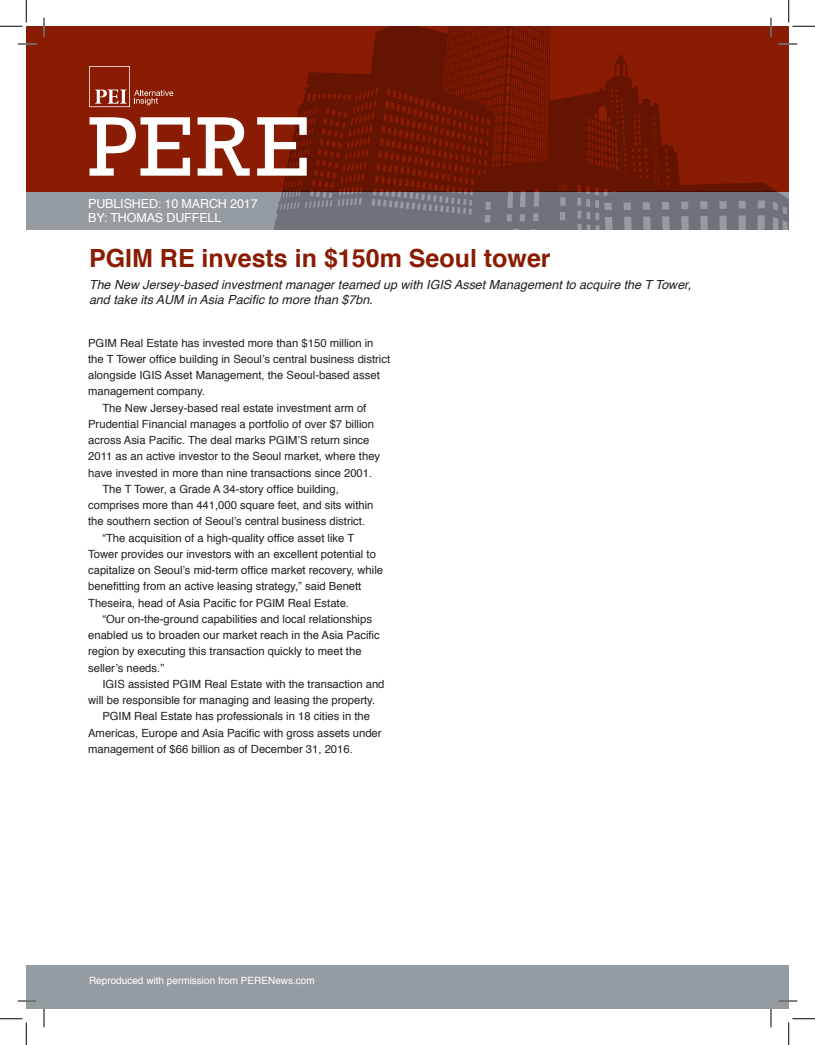
<style>
.page{position:relative;width:815px;height:1045px;background:#fff}
.page>*{position:absolute;margin:0;border:0;box-sizing:border-box;transform-origin:0 0}
.t1{font:700 25px "Helvetica";color:#891c02}
.t2{font:italic 12.5px/15px "Helvetica";color:#231f20}
.t3{font:12.5px/13.8px "Helvetica";letter-spacing:-.01em;color:#fff}
.t4{font:11.25px "Helvetica";color:#231f20}
.t5{font:10px "Helvetica";color:#fff}
</style>
<div class="page">
<div style="left:26px;top:26px;width:762px;height:166px;background:#891c02"></div>
<svg style="left:282px;top:26px;width:496px;height:166px"></svg>
<div style="left:26px;top:192px;width:762px;height:37px;background:#959ca1"></div>
<svg style="left:274px;top:192px;width:514px;height:37px"></svg>
<div style="left:26px;top:965px;width:762px;height:44px;background:#959ca1"></div>
<svg style="left:89px;top:117px;width:101px;height:59px"></svg>
<svg style="left:197px;top:117px;width:52px;height:59px"></svg>
<svg style="left:257px;top:117px;width:49px;height:59px"></svg>
<svg style="left:89px;top:66px;width:84px;height:41px"></svg>
<svg style="left:18px;top:43px;width:18px;height:2px"></svg>
<svg style="left:778px;top:43px;width:19px;height:2px"></svg>
<svg style="left:18px;top:1000px;width:18px;height:1px"></svg>
<svg style="left:778px;top:1000px;width:19px;height:1px"></svg>
<svg style="left:43px;top:18px;width:2px;height:18px"></svg>
<svg style="left:43px;top:1008px;width:2px;height:19px"></svg>
<svg style="left:770px;top:18px;width:1px;height:18px"></svg>
<svg style="left:770px;top:1008px;width:1px;height:19px"></svg>
<svg style="left:0;top:0;width:27px;height:27px"></svg>
<svg style="left:0;top:1018px;width:27px;height:27px"></svg>
<svg style="left:788px;top:0;width:26px;height:27px"></svg>
<svg style="left:788px;top:1018px;width:26px;height:27px"></svg>
<p class="t3" style="left:88px;top:197px;width:171px">PUBLISHED: 10 MARCH 2017<br>BY: THOMAS DUFFELL</p>
<h1 class="t1" style="left:89px;top:237px;width:463px">PGIM RE invests in $150m Seoul tower</h1>
<p class="t2" style="left:89px;top:277px;width:603px">The New Jersey-based investment manager teamed up with IGIS Asset Management to acquire the T Tower, and take its AUM in Asia Pacific to more than $7bn.</p>
<p class="t4" style="left:88px;top:334px;width:287px">PGIM Real Estate has invested more than $150 million in</p>
<p class="t4" style="left:88px;top:350px;width:303px">the T Tower office building in Seoul’s central business district</p>
<p class="t4" style="left:88px;top:366px;width:293px">alongside IGIS Asset Management, the Seoul-based asset</p>
<p class="t4" style="left:88px;top:383px;width:118px">management company.</p>
<p class="t4" style="left:102px;top:399px;width:265px">The New Jersey-based real estate investment arm of</p>
<p class="t4" style="left:88px;top:415px;width:287px">Prudential Financial manages a portfolio of over $7 billion</p>
<p class="t4" style="left:88px;top:431px;width:283px">across Asia Pacific. The deal marks PGIM’S return since</p>
<p class="t4" style="left:88px;top:448px;width:293px">2011 as an active investor to the Seoul market, where they</p>
<p class="t4" style="left:88px;top:464px;width:285px">have invested in more than nine transactions since 2001.</p>
<p class="t4" style="left:102px;top:480px;width:238px">The T Tower, a Grade A 34-story office building,</p>
<p class="t4" style="left:88px;top:496px;width:287px">comprises more than 441,000 square feet, and sits within</p>
<p class="t4" style="left:88px;top:513px;width:278px">the southern section of Seoul’s central business district.</p>
<p class="t4" style="left:102px;top:529px;width:253px">“The acquisition of a high-quality office asset like T</p>
<p class="t4" style="left:88px;top:545px;width:289px">Tower provides our investors with an excellent potential to</p>
<p class="t4" style="left:88px;top:561px;width:296px">capitalize on Seoul’s mid-term office market recovery, while</p>
<p class="t4" style="left:88px;top:578px;width:275px">benefitting from an active leasing strategy,” said Benett</p>
<p class="t4" style="left:88px;top:594px;width:262px">Theseira, head of Asia Pacific for PGIM Real Estate.</p>
<p class="t4" style="left:102px;top:610px;width:271px">“Our on-the-ground capabilities and local relationships</p>
<p class="t4" style="left:88px;top:626px;width:293px">enabled us to broaden our market reach in the Asia Pacific</p>
<p class="t4" style="left:88px;top:643px;width:275px">region by executing this transaction quickly to meet the</p>
<p class="t4" style="left:88px;top:659px;width:77px">seller’s needs.”</p>
<p class="t4" style="left:102px;top:675px;width:284px">IGIS assisted PGIM Real Estate with the transaction and</p>
<p class="t4" style="left:88px;top:691px;width:288px">will be responsible for managing and leasing the property.</p>
<p class="t4" style="left:102px;top:708px;width:269px">PGIM Real Estate has professionals in 18 cities in the</p>
<p class="t4" style="left:88px;top:724px;width:295px">Americas, Europe and Asia Pacific with gross assets under</p>
<p class="t4" style="left:88px;top:740px;width:266px">management of $66 billion as of December 31, 2016.</p>
<p class="t5" style="left:89px;top:972px;width:227px">Reproduced with permission from PERENews.com</p>
</div>
